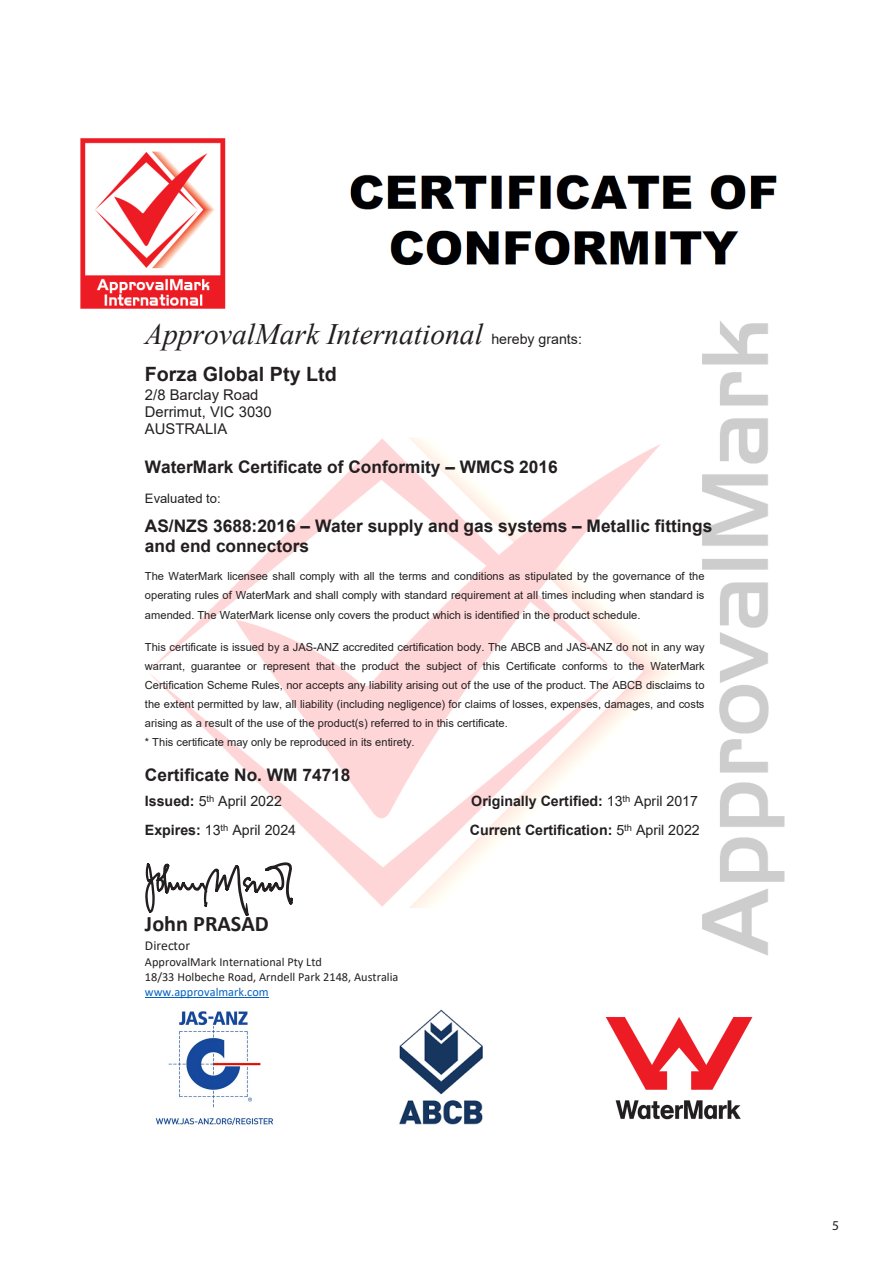
<style>
.page{position:relative;width:893px;height:1263px;background:#fff}
.page>*{position:absolute;margin:0;border:0;box-sizing:border-box;transform-origin:0 0}
.t1{font:italic 29.55px "Times New Roman";color:#231f20}
.t2{font:700 22.2px "Calibri";color:#231f20}
.t3{font:700 19.65px "Arial";color:#231f20}
.t4{font:700 17.25px/19.8px "Arial";color:#231f20}
.t5{font:14.85px/17px "Arial";color:#231f20}
.t6{font:700 14.25px "Arial";letter-spacing:-.005em;color:#231f20}
.t7{font:14.25px "Arial";letter-spacing:-.005em;color:#231f20}
.t8{font:13.65px "Calibri";color:#231f20}
.t9{font:13.5px "Myriad Pro";color:#231f20}
.t10{font:13.05px "Arial";color:#231f20}
.t11{font:12.3px/15px "Calibri";color:#231f20}
.t12{font:11.1px/19.2px "Arial";letter-spacing:.005em;color:#231f20;text-align:justify}
.s1{font-family:"Arial";font-style:normal;font-size:14.25px}
.s2{font-weight:700}
.s3{font-weight:400}
.s4{color:#0563c1}
</style>
<div class="page">
<img style="left:80px;top:138px;width:697px;height:171px">
<img style="left:605px;top:1017px;width:148px;height:103px">
<img style="left:399px;top:1009px;width:84px;height:116px">
<img style="left:155px;top:1011px;width:118px;height:114px">
<img style="left:149px;top:321px;width:636px;height:635px">
<hr style="left:145px;top:997px;width:124px;height:1px;background:#0563c1">
<svg style="left:145px;top:862px;width:148px;height:54px"></svg>
<p class="t1" style="left:145px;top:314px;width:438px">ApprovalMark International <span class="s1">hereby grants:</span></p>
<p class="t3" style="left:145px;top:360px;width:193px">Forza Global Pty Ltd</p>
<p class="t5" style="left:145px;top:386px;width:128px">2/8 Barclay Road<br>Derrimut, VIC 3030<br>AUSTRALIA</p>
<p class="t4" style="left:145px;top:457px;width:414px">WaterMark Certificate of Conformity – WMCS 2016</p>
<p class="t10" style="left:145px;top:490px;width:77px">Evaluated to:</p>
<p class="t4" style="left:145px;top:516px;width:569px">AS/NZS 3688:2016 – Water supply and gas systems – Metallic fittings and end connectors</p>
<p class="t12" style="left:145px;top:567px;width:561px">The WaterMark licensee shall comply with all the terms and conditions as stipulated by the governance of the operating rules of WaterMark and shall comply with standard requirement at all times including when standard is amended. The WaterMark license only covers the product which is identified in the product schedule.</p>
<p class="t12" style="left:145px;top:637px;width:561px;text-align:left">This certificate is issued by a JAS-ANZ accredited certification body. The ABCB and JAS-ANZ do not in any way warrant, guarantee or represent that the product the subject of this Certificate conforms to the WaterMark Certification Scheme Rules, nor accepts any liability arising out of the use of the product. The ABCB disclaims to the extent permitted by law, all liability (including negligence) for claims of losses, expenses, damages, and costs arising as a result of the use of the product(s) referred to in this certificate.<br>* This certificate may only be reproduced in its entirety.</p>
<p class="t4" style="left:145px;top:765px;width:207px">Certificate No. WM 74718</p>
<p class="t7" style="left:145px;top:791px;width:138px"><span class="s2">Issued:</span> 5<sup>th</sup> April 2022</p>
<p class="t6" style="left:471px;top:791px;width:228px">Originally Certified: <span class="s3">13</span><sup>th</sup> <span class="s3">April 2017</span></p>
<p class="t7" style="left:145px;top:820px;width:153px"><span class="s2">Expires:</span> 13<sup>th</sup> April 2024</p>
<p class="t6" style="left:470px;top:820px;width:231px">Current Certification: <span class="s3">5</span><sup>th</sup> <span class="s3">April 2022</span></p>
<p class="t2" style="left:145px;top:908px;width:125px">John PRASAD</p>
<p class="t8" style="left:145px;top:936px;width:47px">Director</p>
<p class="t11" style="left:145px;top:954px;width:255px">ApprovalMark International Pty Ltd<br>18/33 Holbeche Road, Arndell Park 2148, Australia <span class="s4">www.approvalmark.com</span></p>
<p class="t9" style="left:832px;top:1217px;width:8px">5</p>
</div>
